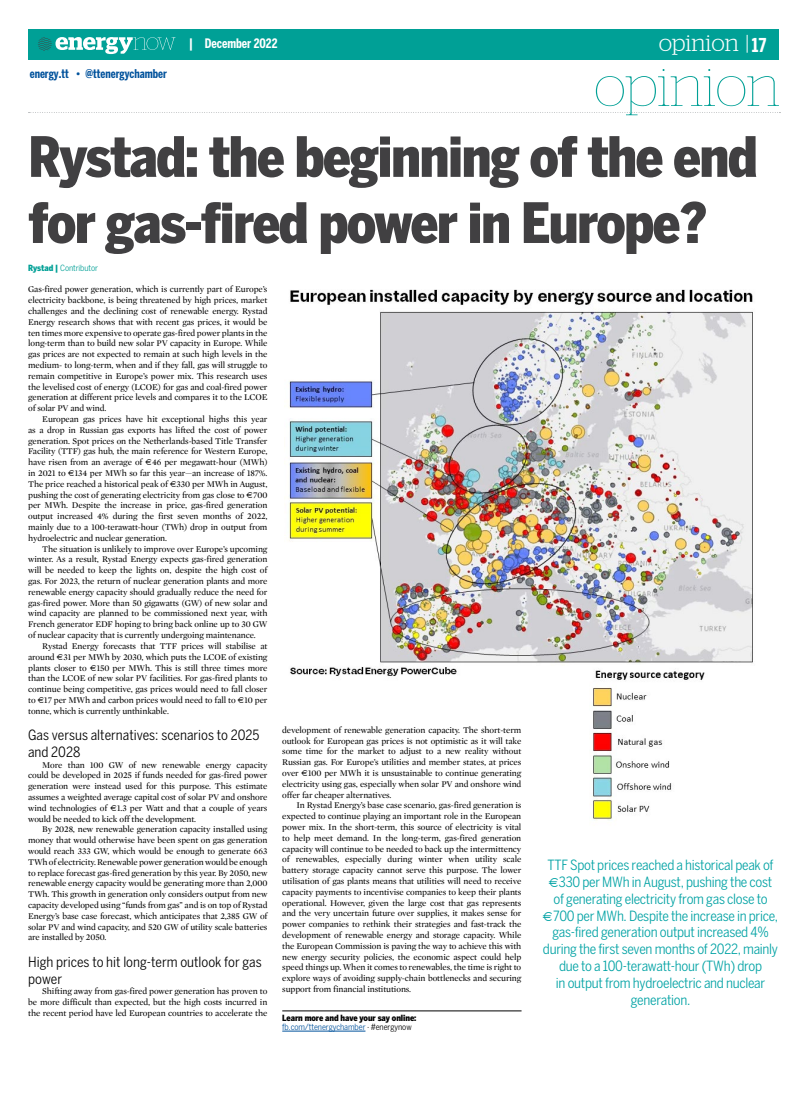
<style>
.page{position:relative;width:808px;height:1106px;background:#fff}
.page>*{position:absolute;margin:0;border:0;box-sizing:border-box;transform-origin:0 0}
.t1{font:100 57px "Stag";letter-spacing:-.005em;color:#00a096}
.TOC_Header_1{font:900 condensed 55.1px/66.1px "Benton Sans";letter-spacing:-.03em;color:#414042}
.t2{font:300 23.4px "Stag";letter-spacing:-.005em;color:#fff}
.t3{font:700 extra-condensed 19px "Benton Sans";color:#fff}
.Green_Callout{font:condensed 14px/16.8px "Benton Sans";letter-spacing:-.02em;color:#00a2a4;text-align:center}
.Black_Subheader{font:condensed 14px/16.8px "Benton Sans";color:#000}
.t4{font:700 extra-condensed 13px "Benton Sans";color:#fff}
.t5{font:700 extra-condensed 12px "Benton Sans";color:#00529c}
.Body_Copy{font:9px/10.8px "Mercury Display Roman";letter-spacing:-.01em;color:#000;text-align:justify}
.First_Paragraph{font:9px/10.8px "Mercury Display Roman";letter-spacing:-.01em;color:#000;text-align:justify}
.Body_Copy-2{font:condensed 8.5px "Benton Sans";letter-spacing:-.01em;color:#00529c}
.Body_Copy-3{font:900 condensed 8.5px "Benton Sans";letter-spacing:-.01em;color:#000}
.Body_Copy-4{font:condensed 8.5px "Benton Sans";letter-spacing:-.01em;color:#00a096}
.s1{font-weight:900}
.s2{font-family:"Times"}
.s3{color:#000}
.s4{font-family:"Times";font-stretch:normal}
</style>
<div class="page">
<svg style="left:29px;top:112px;width:751px;height:1px"></svg>
<div style="left:28px;top:29px;width:751px;height:30px;background:#00a096"></div>
<svg style="left:38px;top:37px;width:138px;height:17px"></svg>
<svg style="left:747px;top:35px;width:1px;height:18px"></svg>
<img style="left:289px;top:289px;width:464px;height:387px">
<hr style="left:282px;top:1030px;width:83px;height:1px;background:#00529c">
<hr style="left:282px;top:1010px;width:239px;height:1px;background:#000">
<img style="left:590px;top:665px;width:141px;height:156px">
<h3 class="t5" style="left:30px;top:67px;width:139px">energy.tt • @ttenergychamber</h3>
<h3 class="t4" style="left:189px;top:36px;width:90px">| December 2022</h3>
<p class="t2" style="left:659px;top:29px;width:82px">opinion</p>
<h3 class="t3" style="left:752px;top:34px;width:16px">17</h3>
<p class="t1" style="left:594px;top:55px;width:187px">opinion</p>
<p class="TOC_Header_1" style="left:28px;top:123px;width:731px">Rystad: the beginning of the end for gas-fired power in Europe?</p>
<p class="Body_Copy-4" style="left:28px;top:263px;width:71px"><span class="s1">Rystad |</span> Contributor</p>
<p class="First_Paragraph" style="left:28px;top:284px;width:241px">Gas-fired power generation, which is currently part of Europe’s electricity backbone, is being threatened by high prices, market challenges and the declining cost of renewable energy. Rystad Energy research shows that with recent gas prices, it would be ten times more expensive to operate gas-fired power plants in the long-term than to build new solar PV capacity in Europe. While gas prices are not expected to remain at such high levels in the medium- to long-term, when and if they fall, gas will struggle to remain competitive in Europe’s power mix. This research uses the levelised cost of energy (LCOE) for gas and coal-fired power generation at different price levels and compares it to the LCOE of solar PV and wind.</p>
<p class="Body_Copy" style="left:28px;top:414px;width:241px;text-indent:14px">European gas prices have hit exceptional highs this year as a drop in Russian gas exports has lifted the cost of power generation. Spot prices on the Netherlands-based Title Transfer Facility (TTF) gas hub, the main reference for Western Europe, have risen from an average of <span class="s2">€</span>46 per megawatt-hour (MWh) in 2021 to <span class="s2">€</span>134 per MWh so far this year—an increase of 187%.<br>The price reached a historical peak of <span class="s2">€</span>330 per MWh in August, pushing the cost of generating electricity from gas close to <span class="s2">€</span>700 per MWh. Despite the increase in price, gas-fired generation output increased 4% during the first seven months of 2022, mainly due to a 100-terawatt-hour (TWh) drop in output from hydroelectric and nuclear generation.</p>
<p class="Body_Copy" style="left:28px;top:543px;width:241px;text-indent:14px">The situation is unlikely to improve over Europe’s upcoming winter. As a result, Rystad Energy expects gas-fired generation will be needed to keep the lights on, despite the high cost of gas. For 2023, the return of nuclear generation plants and more renewable energy capacity should gradually reduce the need for gas-fired power. More than 50 gigawatts (GW) of new solar and wind capacity are planned to be commissioned next year, with French generator EDF hoping to bring back online up to 30 GW of nuclear capacity that is currently undergoing maintenance.</p>
<p class="Body_Copy" style="left:28px;top:640px;width:241px;text-indent:14px">Rystad Energy forecasts that TTF prices will stabilise at around <span class="s2">€</span>31 per MWh by 2030, which puts the LCOE of existing plants closer to <span class="s2">€</span>150 per MWh. This is still three times more than the LCOE of new solar PV facilities. For gas-fired plants to continue being competitive, gas prices would need to fall closer to <span class="s2">€</span>17 per MWh and carbon prices would need to fall to <span class="s2">€</span>10 per tonne, which is currently unthinkable.</p>
<p class="Black_Subheader" style="left:28px;top:726px;width:233px">Gas versus alternatives: scenarios to 2025 and 2028</p>
<p class="Body_Copy" style="left:28px;top:759px;width:241px;text-indent:14px">More than 100 GW of new renewable energy capacity could be developed in 2025 if funds needed for gas-fired power generation were instead used for this purpose. This estimate assumes a weighted average capital cost of solar PV and onshore wind technologies of <span class="s2">€</span>1.3 per Watt and that a couple of years would be needed to kick off the development.</p>
<p class="Body_Copy" style="left:28px;top:824px;width:241px;text-indent:14px">By 2028, new renewable generation capacity installed using money that would otherwise have been spent on gas generation would reach 333 GW, which would be enough to generate 663<br>TWh of electricity. Renewable power generation would be enough to replace forecast gas-fired generation by this year. By 2050, new renewable energy capacity would be generating more than 2,000<br>TWh. This growth in generation only considers output from new capacity developed using “funds from gas” and is on top of Rystad Energy’s base case forecast, which anticipates that 2,385 GW of solar PV and wind capacity, and 520 GW of utility scale batteries are installed by 2050.</p>
<p class="Black_Subheader" style="left:28px;top:953px;width:235px">High prices to hit long-term outlook for gas power</p>
<p class="Body_Copy" style="left:28px;top:986px;width:241px;text-indent:14px">Shifting away from gas-fired power generation has proven to be more difficult than expected, but the high costs incurred in the recent period have led European countries to accelerate the</p>
<p class="Body_Copy" style="left:282px;top:724px;width:241px">development of renewable generation capacity. The short-term outlook for European gas prices is not optimistic as it will take some time for the market to adjust to a new reality without Russian gas. For Europe’s utilities and member states, at prices over <span class="s2">€</span>100 per MWh it is unsustainable to continue generating electricity using gas, especially when solar PV and onshore wind offer far cheaper alternatives.</p>
<p class="Body_Copy" style="left:282px;top:800px;width:241px;text-indent:14px">In Rystad Energy’s base case scenario, gas-fired generation is expected to continue playing an important role in the European power mix. In the short-term, this source of electricity is vital to help meet demand. In the long-term, gas-fired generation capacity will continue to be needed to back up the intermittency of renewables, especially during winter when utility scale battery storage capacity cannot serve this purpose. The lower utilisation of gas plants means that utilities will need to receive capacity payments to incentivise companies to keep their plants operational. However, given the large cost that gas represents and the very uncertain future over supplies, it makes sense for power companies to rethink their strategies and fast-track the development of renewable energy and storage capacity. While the European Commission is paving the way to achieve this with new energy security policies, the economic aspect could help speed things up. When it comes to renewables, the time is right to explore ways of avoiding supply-chain bottlenecks and securing support from financial institutions.</p>
<p class="Body_Copy-3" style="left:282px;top:1012px;width:136px">Learn more and have your say online:</p>
<p class="Body_Copy-2" style="left:282px;top:1022px;width:131px">fb.com/ttenergychamber <span class="s3">· #energynow</span></p>
<p class="Green_Callout" style="left:543px;top:856px;width:237px">TTF Spot prices reached a historical peak of <span class="s4">€</span>330 per MWh in August, pushing the cost of generating electricity from gas close to <span class="s4">€</span>700 per MWh. Despite the increase in price, gas-fired generation output increased 4% during the first seven months of 2022, mainly due to a 100-terawatt-hour (TWh) drop<br>in output from hydroelectric and nuclear generation.</p>
</div>
